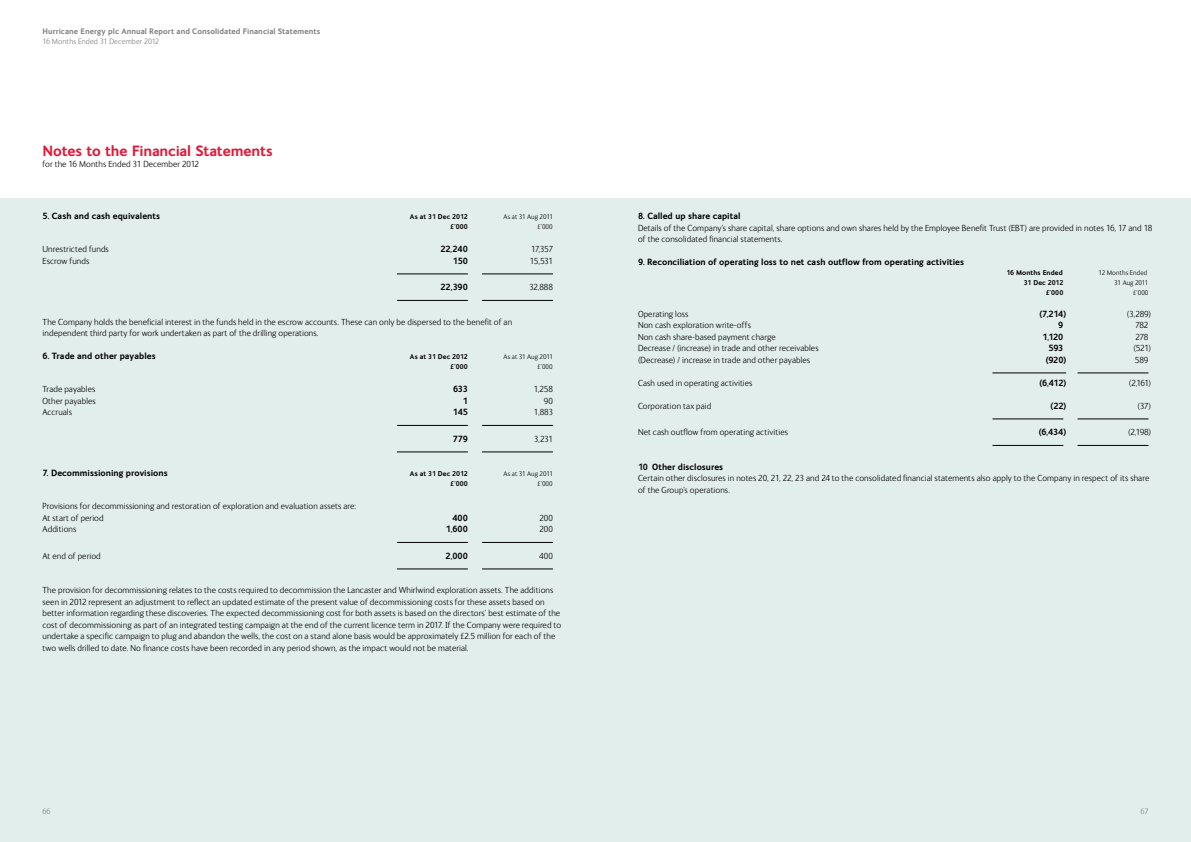
<style>
.page{position:relative;width:1191px;height:842px;background:#fff}
.page>*{position:absolute;margin:0;border:0;box-sizing:border-box;transform-origin:0 0}
.t1{font:700 15px "FS Ingrid";letter-spacing:-.005em;color:#e31837}
.t2{font:300 9px/11.5px "FS Ingrid";letter-spacing:.01em;color:#000}
.t3{font:700 9px "FS Ingrid";letter-spacing:.005em;color:#000}
.t4{font:700 8px "FS Ingrid";letter-spacing:.01em;color:#807f83}
.t5{font:300 8px "FS Ingrid";letter-spacing:.01em;color:#807f83}
.t6{font:700 7px "FS Ingrid";letter-spacing:.015em;color:#000}
.t7{font:300 7px "FS Ingrid";letter-spacing:.015em;color:#000}
.t8{font:700 7px "FS Ingrid";letter-spacing:-.01em;color:#000}
.t9{font:300 7px "FS Ingrid";letter-spacing:-.015em;color:#000}
</style>
<div class="page">
<div style="left:0;top:198px;width:1190px;height:644px;background:#e2eeeb"></div>
<hr style="left:992px;top:373px;width:74px;height:1px;background:#000">
<hr style="left:1077px;top:373px;width:71px;height:1px;background:#000">
<hr style="left:992px;top:419px;width:71px;height:1px;background:#000">
<hr style="left:1077px;top:419px;width:71px;height:1px;background:#000">
<hr style="left:992px;top:445px;width:71px;height:1px;background:#000">
<hr style="left:1077px;top:445px;width:71px;height:1px;background:#000">
<hr style="left:397px;top:274px;width:71px;height:1px;background:#000">
<hr style="left:482px;top:274px;width:71px;height:1px;background:#000">
<hr style="left:397px;top:300px;width:71px;height:1px;background:#000">
<hr style="left:482px;top:300px;width:71px;height:1px;background:#000">
<hr style="left:397px;top:425px;width:71px;height:1px;background:#000">
<hr style="left:482px;top:425px;width:71px;height:1px;background:#000">
<hr style="left:397px;top:452px;width:71px;height:1px;background:#000">
<hr style="left:482px;top:452px;width:71px;height:1px;background:#000">
<hr style="left:397px;top:542px;width:71px;height:1px;background:#000">
<hr style="left:482px;top:542px;width:71px;height:1px;background:#000">
<hr style="left:397px;top:569px;width:71px;height:1px;background:#000">
<hr style="left:482px;top:569px;width:71px;height:1px;background:#000">
<p class="t4" style="left:43px;top:26px;width:279px">Hurricane Energy plc Annual Report and Consolidated Financial Statements</p>
<p class="t5" style="left:43px;top:37px;width:118px">16 Months Ended 31 December 2012</p>
<h1 class="t1" style="left:43px;top:141px;width:232px">Notes to the Financial Statements</h1>
<p class="t2" style="left:43px;top:158px;width:158px">for the 16 Months Ended 31 December 2012</p>
<p class="t3" style="left:43px;top:210px;width:119px">5. Cash and cash equivalents</p>
<p class="t6" style="left:410px;top:212px;width:60px">As at 31 Dec 2012</p>
<p class="t7" style="left:503px;top:213px;width:51px">As at 31 Aug 2011</p>
<p class="t6" style="left:450px;top:222px;width:19px">£’000</p>
<p class="t7" style="left:537px;top:223px;width:17px">£’000</p>
<p class="t2" style="left:43px;top:243px;width:68px">Unrestricted funds</p>
<p class="t3" style="left:440px;top:243px;width:29px">22,240</p>
<p class="t2" style="left:531px;top:243px;width:23px">17,357</p>
<p class="t2" style="left:43px;top:255px;width:48px">Escrow funds</p>
<p class="t3" style="left:453px;top:255px;width:16px">150</p>
<p class="t2" style="left:530px;top:255px;width:24px">15,531</p>
<p class="t3" style="left:440px;top:281px;width:29px">22,390</p>
<p class="t2" style="left:529px;top:281px;width:25px">32,888</p>
<p class="t2" style="left:43px;top:316px;width:471px">The Company holds the beneficial interest in the funds held in the escrow accounts. These can only be dispersed to the benefit of an independent third party for work undertaken as part of the drilling operations.</p>
<p class="t3" style="left:43px;top:350px;width:115px">6. Trade and other payables</p>
<p class="t6" style="left:410px;top:352px;width:60px">As at 31 Dec 2012</p>
<p class="t7" style="left:503px;top:353px;width:51px">As at 31 Aug 2011</p>
<p class="t6" style="left:450px;top:362px;width:19px">£’000</p>
<p class="t7" style="left:537px;top:363px;width:17px">£’000</p>
<p class="t2" style="left:43px;top:383px;width:54px">Trade payables</p>
<p class="t3" style="left:453px;top:383px;width:16px">633</p>
<p class="t2" style="left:534px;top:383px;width:21px">1,258</p>
<p class="t2" style="left:43px;top:395px;width:55px">Other payables</p>
<p class="t3" style="left:463px;top:395px;width:7px">1</p>
<p class="t2" style="left:544px;top:395px;width:11px">90</p>
<p class="t2" style="left:42px;top:406px;width:31px">Accruals</p>
<p class="t3" style="left:453px;top:406px;width:16px">145</p>
<p class="t2" style="left:534px;top:406px;width:20px">1,883</p>
<p class="t3" style="left:453px;top:433px;width:17px">779</p>
<p class="t2" style="left:534px;top:433px;width:21px">3,231</p>
<p class="t3" style="left:43px;top:467px;width:127px">7. Decommissioning provisions</p>
<p class="t6" style="left:410px;top:469px;width:60px">As at 31 Dec 2012</p>
<p class="t7" style="left:503px;top:470px;width:51px">As at 31 Aug 2011</p>
<p class="t6" style="left:450px;top:479px;width:19px">£’000</p>
<p class="t7" style="left:537px;top:480px;width:17px">£’000</p>
<p class="t2" style="left:43px;top:500px;width:315px">Provisions for decommissioning and restoration of exploration and evaluation assets are:<br>At start of period</p>
<p class="t3" style="left:452px;top:512px;width:17px">400</p>
<p class="t2" style="left:539px;top:512px;width:15px">200</p>
<p class="t2" style="left:43px;top:523px;width:35px">Additions</p>
<p class="t3" style="left:446px;top:523px;width:24px">1,600</p>
<p class="t2" style="left:539px;top:523px;width:15px">200</p>
<p class="t2" style="left:43px;top:550px;width:60px">At end of period</p>
<p class="t3" style="left:445px;top:550px;width:24px">2,000</p>
<p class="t2" style="left:539px;top:550px;width:15px">400</p>
<p class="t2" style="left:43px;top:584px;width:520px">The provision for decommissioning relates to the costs required to decommission the Lancaster and Whirlwind exploration assets. The additions seen in 2012 represent an adjustment to reflect an updated estimate of the present value of decommissioning costs for these assets based on better information regarding these discoveries. The expected decommissioning cost for both assets is based on the directors’ best estimate of the cost of decommissioning as part of an integrated testing campaign at the end of the current licence term in 2017. If the Company were required to undertake a specific campaign to plug and abandon the wells, the cost on a stand alone basis would be approximately £2.5 million for each of the two wells drilled to date. No finance costs have been recorded in any period shown, as the impact would not be material.</p>
<p class="t3" style="left:638px;top:210px;width:104px">8. Called up share capital</p>
<p class="t2" style="left:638px;top:222px;width:516px">Details of the Company’s share capital, share options and own shares held by the Employee Benefit Trust (EBT) are provided in notes 16, 17 and 18 of the consolidated financial statements.</p>
<p class="t3" style="left:638px;top:256px;width:328px">9. Reconciliation of operating loss to net cash outflow from operating activities</p>
<p class="t6" style="left:1006px;top:268px;width:58px">16 Months Ended</p>
<p class="t7" style="left:1098px;top:269px;width:50px">12 Months Ended</p>
<p class="t8" style="left:1023px;top:278px;width:41px">31 Dec 2012</p>
<p class="t9" style="left:1114px;top:279px;width:36px">31 Aug 2011</p>
<p class="t6" style="left:1046px;top:288px;width:19px">£’000</p>
<p class="t7" style="left:1133px;top:289px;width:17px">£’000</p>
<p class="t2" style="left:638px;top:308px;width:52px">Operating loss</p>
<p class="t3" style="left:1039px;top:308px;width:28px">(7,214)</p>
<p class="t2" style="left:1126px;top:308px;width:26px">(3,289)</p>
<p class="t2" style="left:638px;top:319px;width:114px">Non cash exploration write-offs</p>
<p class="t3" style="left:1058px;top:319px;width:7px">9</p>
<p class="t2" style="left:1135px;top:319px;width:15px">782</p>
<p class="t2" style="left:638px;top:331px;width:139px">Non cash share-based payment charge</p>
<p class="t3" style="left:1042px;top:331px;width:22px">1,120</p>
<p class="t2" style="left:1135px;top:331px;width:14px">278</p>
<p class="t2" style="left:638px;top:342px;width:182px">Decrease / (increase) in trade and other receivables</p>
<p class="t3" style="left:1048px;top:342px;width:16px">593</p>
<p class="t2" style="left:1133px;top:342px;width:19px">(521)</p>
<p class="t2" style="left:638px;top:354px;width:174px">(Decrease) / increase in trade and other payables</p>
<p class="t3" style="left:1045px;top:354px;width:22px">(920)</p>
<p class="t2" style="left:1135px;top:354px;width:15px">589</p>
<p class="t2" style="left:638px;top:377px;width:116px">Cash used in operating activities</p>
<p class="t3" style="left:1039px;top:377px;width:28px">(6,412)</p>
<p class="t2" style="left:1128px;top:377px;width:24px">(2,161)</p>
<p class="t2" style="left:638px;top:400px;width:75px">Corporation tax paid</p>
<p class="t3" style="left:1050px;top:400px;width:17px">(22)</p>
<p class="t2" style="left:1137px;top:400px;width:15px">(37)</p>
<p class="t2" style="left:638px;top:426px;width:151px">Net cash outflow from operating activities</p>
<p class="t3" style="left:1038px;top:426px;width:29px">(6,434)</p>
<p class="t2" style="left:1128px;top:426px;width:25px">(2,198)</p>
<p class="t3" style="left:638px;top:461px;width:87px">10 Other disclosures</p>
<p class="t2" style="left:638px;top:472px;width:513px">Certain other disclosures in notes 20, 21, 22, 23 and 24 to the consolidated financial statements also apply to the Company in respect of its share of the Group’s operations.</p>
<p class="t5" style="left:43px;top:806px;width:9px">66</p>
<p class="t5" style="left:1140px;top:806px;width:9px">67</p>
</div>
